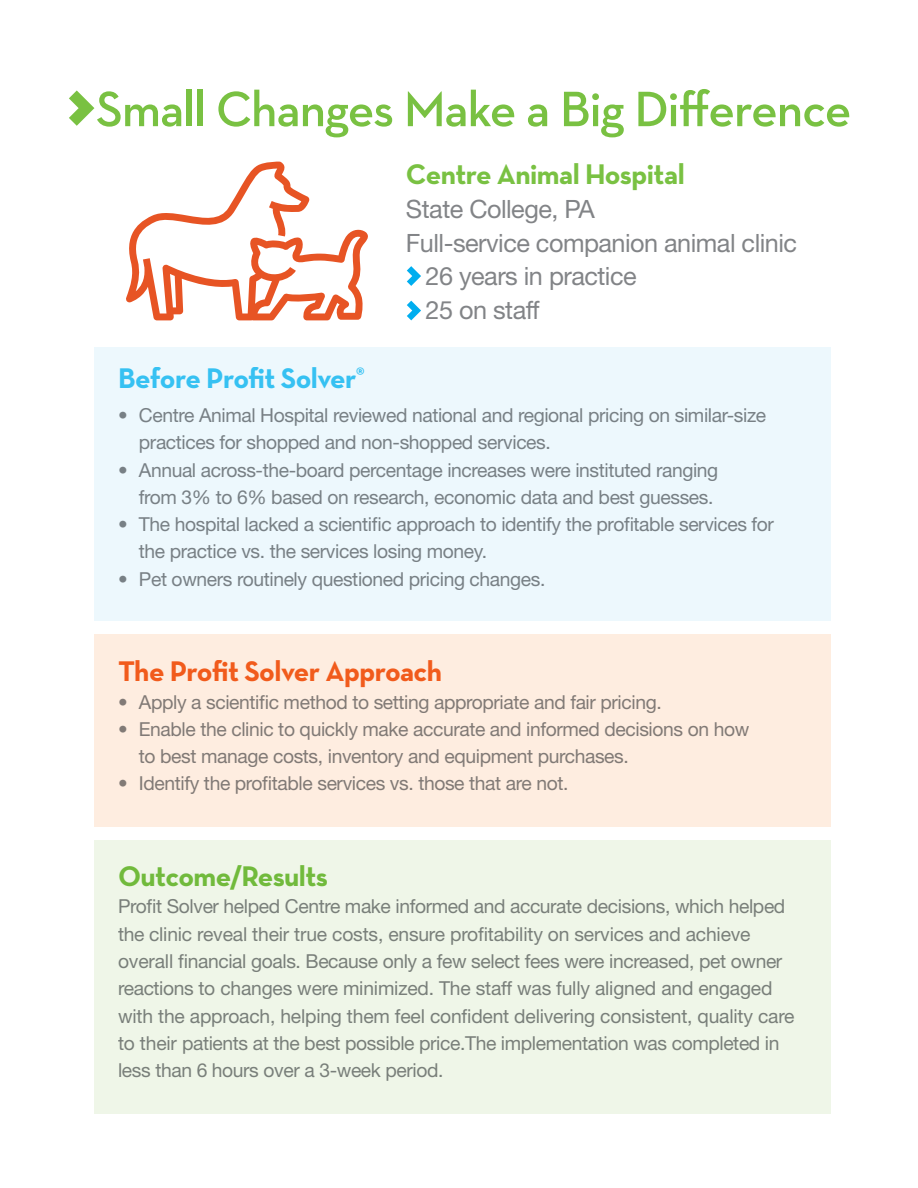
<style>
.page{position:relative;width:918px;height:1188px;background:#fff}
.page>*{position:absolute;margin:0;border:0;box-sizing:border-box;transform-origin:0 0}
.t1{font:600 50.55px "Neutraface Text";letter-spacing:-.02em;color:#79c142}
.t2{font:700 28.95px "Neutraface Text";letter-spacing:-.02em;color:#79c142}
.t3{font:700 28.95px "Neutraface Text";letter-spacing:-.02em;color:#f26221}
.t4{font:700 28.95px "Neutraface Text";letter-spacing:-.02em;color:#3bc7f4}
.t5{font:25.2px "Helvetica Neue LT Std";letter-spacing:-.02em;color:#828487}
.t6{font:19.2px/27.3px "Helvetica Neue LT Std";letter-spacing:-.02em;color:#828487}
</style>
<div class="page">
<svg style="left:69px;top:90px;width:25px;height:36px"></svg>
<svg style="left:407px;top:266px;width:14px;height:20px"></svg>
<svg style="left:407px;top:301px;width:14px;height:19px"></svg>
<div style="left:94px;top:348px;width:737px;height:273px;background:#edf8fd"></div>
<div style="left:94px;top:841px;width:737px;height:273px;background:#eff6e8"></div>
<div style="left:94px;top:635px;width:737px;height:192px;background:#feede0"></div>
<svg style="left:126px;top:162px;width:242px;height:158px"></svg>
<p class="t1" style="left:96px;top:77px;width:757px">Small Changes Make a Big Difference</p>
<p class="t2" style="left:406px;top:156px;width:280px">Centre Animal Hospital</p>
<p class="t5" style="left:406px;top:194px;width:190px">State College, PA</p>
<p class="t5" style="left:406px;top:228px;width:393px">Full-service companion animal clinic</p>
<p class="t5" style="left:426px;top:261px;width:213px">26 years in practice</p>
<p class="t5" style="left:426px;top:295px;width:116px">25 on staff</p>
<h2 class="t4" style="left:118px;top:360px;width:248px">Before Profit Solver<sup>®</sup></h2>
<p class="t6" style="left:139px;top:401px;width:629px;text-indent:-21px">• Centre Animal Hospital reviewed national and regional pricing on similar-size practices for shopped and non-shopped services.</p>
<p class="t6" style="left:118px;top:456px;width:602px;text-align:right">• Annual across-the-board percentage increases were instituted ranging from 3% to 6% based on research, economic data and best guesses.</p>
<p class="t6" style="left:139px;top:510px;width:637px;text-indent:-21px">• The hospital lacked a scientific approach to identify the profitable services for the practice vs. the services losing money.</p>
<p class="t6" style="left:118px;top:565px;width:429px">• Pet owners routinely questioned pricing changes.</p>
<h2 class="t3" style="left:118px;top:653px;width:326px">The Profit Solver Approach</h2>
<p class="t6" style="left:118px;top:688px;width:545px">• Apply a scientific method to setting appropriate and fair pricing.</p>
<p class="t6" style="left:139px;top:715px;width:612px;text-indent:-21px">• Enable the clinic to quickly make accurate and informed decisions on how to best manage costs, inventory and equipment purchases.</p>
<p class="t6" style="left:118px;top:770px;width:452px">• Identify the profitable services vs. those that are not.</p>
<h2 class="t2" style="left:118px;top:858px;width:212px">Outcome/Results</h2>
<p class="t6" style="left:118px;top:893px;width:678px">Profit Solver helped Centre make informed and accurate decisions, which helped the clinic reveal their true costs, ensure profitability on services and achieve overall financial goals. Because only a few select fees were increased, pet owner reactions to changes were minimized. The staff was fully aligned and engaged with the approach, helping them feel confident delivering consistent, quality care to their patients at the best possible price.The implementation was completed in less than 6 hours over a 3-week period.</p>
</div>
